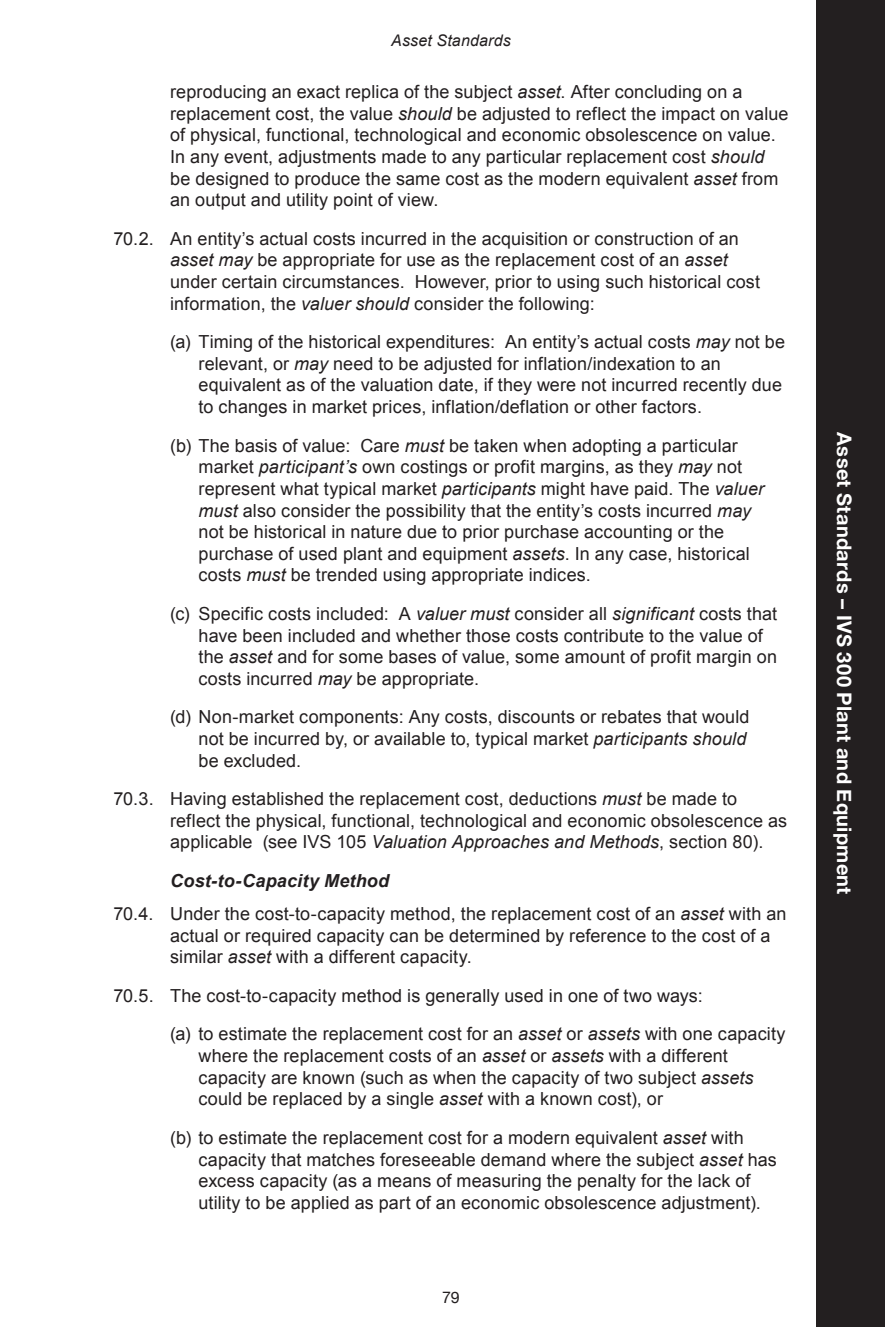
<style>
.page{position:relative;width:885px;height:1327px;background:#fff}
.page>*{position:absolute;margin:0;border:0;box-sizing:border-box;transform-origin:0 0}
.t1{font:700 20px "Helvetica Neue";letter-spacing:.015em;color:#fff}
.t2{font:18px/21.6px "Arial";letter-spacing:.005em;color:#231f20}
.t3{font:italic 16px "Arial";letter-spacing:.01em;color:#231f20}
.t4{font:16px "Helvetica Neue";color:#231f20}
.s1{font-style:italic}
.s2{font-weight:700;font-style:italic}
</style>
<div class="page">
<div style="left:816px;top:0;width:68px;height:1327px;background:#231f20"></div>
<p class="t3" style="left:391px;top:30px;width:121px">Asset Standards</p>
<p class="t2" style="left:170px;top:81px;width:619px">reproducing an exact replica of the subject <span class="s1">asset</span>. After concluding on a replacement cost, the value <span class="s1">should</span> be adjusted to reflect the impact on value of physical, functional, technological and economic obsolescence on value.<br>In any event, adjustments made to any particular replacement cost <span class="s1">should </span>be designed to produce the same cost as the modern equivalent <span class="s1">asset</span> from an output and utility point of view.</p>
<p class="t2" style="left:170px;top:228px;width:591px;text-indent:-57px">70.2. An entity’s actual costs incurred in the acquisition or construction of an <span class="s1">asset may</span> be appropriate for use as the replacement cost of an <span class="s1">asset </span>under certain circumstances. However, prior to using such historical cost information, the <span class="s1">valuer should</span> consider the following:</p>
<p class="t2" style="left:198px;top:331px;width:588px;text-indent:-28px">(a) Timing of the historical expenditures: An entity’s actual costs <span class="s1">may</span> not be relevant, or <span class="s1">may</span> need to be adjusted for inflation/indexation to an equivalent as of the valuation date, if they were not incurred recently due to changes in market prices, inflation/deflation or other factors.</p>
<p class="t2" style="left:198px;top:435px;width:567px;text-indent:-28px">(b) The basis of value: Care <span class="s1">must</span> be taken when adopting a particular market <span class="s1">participant’s</span> own costings or profit margins, as they <span class="s1">may</span> not represent what typical market <span class="s1">participants</span> might have paid. The <span class="s1">valuer must</span> also consider the possibility that the entity’s costs incurred <span class="s1">may </span>not be historical in nature due to prior purchase accounting or the purchase of used plant and equipment <span class="s1">assets</span>. In any case, historical costs <span class="s1">must</span> be trended using appropriate indices.</p>
<p class="t2" style="left:198px;top:603px;width:580px;text-indent:-28px">(c) Specific costs included: A <span class="s1">valuer must</span> consider all <span class="s1">significant</span> costs that have been included and whether those costs contribute to the value of the <span class="s1">asset</span> and for some bases of value, some amount of profit margin on costs incurred <span class="s1">may</span> be appropriate.</p>
<p class="t2" style="left:198px;top:706px;width:552px;text-indent:-28px">(d) Non-market components: Any costs, discounts or rebates that would not be incurred by, or available to, typical market <span class="s1">participants should </span>be excluded.</p>
<p class="t2" style="left:170px;top:788px;width:618px;text-indent:-57px">70.3. Having established the replacement cost, deductions <span class="s1">must</span> be made to reflect the physical, functional, technological and economic obsolescence as applicable (see IVS 105 <span class="s1">Valuation Approaches and Methods</span>, section 80).</p>
<p class="t2" style="left:113px;top:864px;width:674px;line-height:33px;text-indent:57px"><span class="s2">Cost-to-Capacity Method<br></span>70.4. Under the cost-to-capacity method, the replacement cost of an <span class="s1">asset</span> with an</p>
<p class="t2" style="left:170px;top:924px;width:601px">actual or required capacity can be determined by reference to the cost of a similar <span class="s1">asset</span> with a different capacity.</p>
<p class="t2" style="left:170px;top:976px;width:616px;line-height:38.6px;text-indent:-57px">70.5. The cost-to-capacity method is generally used in one of two ways:<br>(a) to estimate the replacement cost for an <span class="s1">asset</span> or <span class="s1">assets</span> with one capacity</p>
<p class="t2" style="left:198px;top:1045px;width:556px">where the replacement costs of an <span class="s1">asset</span> or <span class="s1">assets</span> with a different capacity are known (such as when the capacity of two subject <span class="s1">assets </span>could be replaced by a single <span class="s1">asset</span> with a known cost), or</p>
<p class="t2" style="left:198px;top:1127px;width:579px;text-indent:-28px">(b) to estimate the replacement cost for a modern equivalent <span class="s1">asset</span> with capacity that matches foreseeable demand where the subject <span class="s1">asset</span> has excess capacity (as a means of measuring the penalty for the lack of utility to be applied as part of an economic obsolescence adjustment).</p>
<p class="t4" style="left:442px;top:1285px;width:19px">79</p>
<p class="t1" style="left:859px;top:432px;width:463px;rotate:90deg">Asset Standards – IVS 300 Plant and Equipment</p>
</div>
